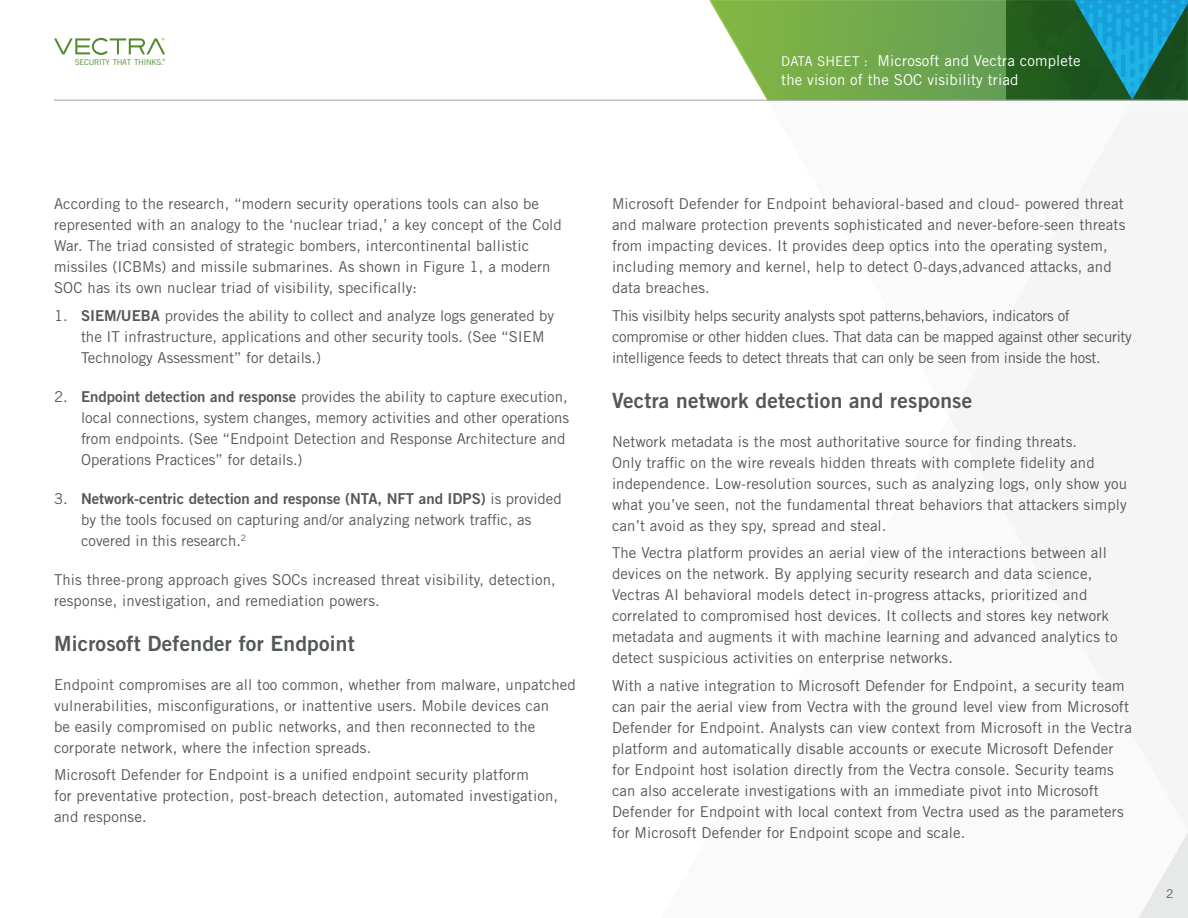
<style>
.page{position:relative;width:1188px;height:918px;background:#fff}
.page>*{position:absolute;margin:0;border:0;box-sizing:border-box;transform-origin:0 0}
.subhead{font:21px "Trade Gothic LT Std Bd 2";letter-spacing:.01em;color:#54585a}
.bodycopy{font:15px/21px "Trade Gothic LT Std";letter-spacing:.01em;color:#54585a}
.Body_bullets{font:15px/21px "Trade Gothic LT Std";color:#54585a}
.bodycopy-2{font:15px/21px "Trade Gothic LT Std";letter-spacing:-.02em;color:#54585a}
.t1{font:15px/19.5px "Trade Gothic LT Std";letter-spacing:.01em;color:#fff}
.t2{font:12px "Trade Gothic LT Std";color:#54585a}
.t3{font:7.95px "Trade Gothic LT Std";letter-spacing:-.04em;color:#548a2e}
.t4{font:3.3px "Trade Gothic LT Std";color:#548a2e}
.s1{font-size:13.5px}
.s2{font-family:"Trade Gothic LT Std Bd 2"}
</style>
<div class="page">
<svg style="left:711px;top:0;width:295px;height:100px;background:#7fb15d"></svg>
<svg style="left:1006px;top:0;width:182px;height:100px;background:#1d705b"></svg>
<svg style="left:1138px;top:833px;width:50px;height:85px"></svg>
<svg style="left:54px;top:38px;width:111px;height:17px"></svg>
<hr style="left:54px;top:100px;width:1129px;height:1px;background:#9ea2a2">
<p class="t3" style="left:75px;top:57px;width:90px">SECURITY THAT THINKS.</p>
<p class="t4" style="left:163px;top:58px;width:4px">®</p>
<p class="t1" style="left:781px;top:50px;width:301px"><span class="s1">DATA SHEET :</span> Microsoft and Vectra complete the vision of the SOC visibility triad</p>
<p class="bodycopy" style="left:54px;top:193px;width:509px">According to the research, “modern security operations tools can also be represented with an analogy to the ‘nuclear triad,’ a key concept of the Cold War. The triad consisted of strategic bombers, intercontinental ballistic missiles (ICBMs) and missile submarines. As shown in Figure 1, a modern SOC has its own nuclear triad of visibility, specifically:</p>
<p class="Body_bullets" style="left:81px;top:305px;width:475px;text-indent:-27px">1. <span class="s2">SIEM/UEBA</span> provides the ability to collect and analyze logs generated by the IT infrastructure, applications and other security tools. (See “SIEM<br>Technology Assessment” for details.)</p>
<p class="Body_bullets" style="left:81px;top:386px;width:490px;text-indent:-27px">2. <span class="s2">Endpoint detection and response</span> provides the ability to capture execution, local connections, system changes, memory activities and other operations from endpoints. (See “Endpoint Detection and Response Architecture and Operations Practices” for details.)</p>
<p class="Body_bullets" style="left:81px;top:488px;width:482px;text-indent:-27px">3. <span class="s2">Network-centric detection and response (NTA, NFT and IDPS)</span> is provided by the tools focused on capturing and/or analyzing network traffic, as covered in this research.<sup>2</sup></p>
<p class="bodycopy" style="left:54px;top:569px;width:503px">This three-prong approach gives SOCs increased threat visibility, detection, response, investigation, and remediation powers.</p>
<p class="subhead" style="left:54px;top:630px;width:302px">Microsoft Defender for Endpoint</p>
<p class="bodycopy" style="left:54px;top:674px;width:523px">Endpoint compromises are all too common, whether from malware, unpatched vulnerabilities, misconfigurations, or inattentive users. Mobile devices can<br>be easily compromised on public networks, and then reconnected to the corporate network, where the infection spreads.</p>
<p class="bodycopy" style="left:54px;top:764px;width:506px">Microsoft Defender for Endpoint is a unified endpoint security platform<br>for preventative protection, post-breach detection, automated investigation, and response.</p>
<p class="bodycopy" style="left:612px;top:193px;width:515px">Microsoft Defender for Endpoint behavioral-based and cloud- powered threat and malware protection prevents sophisticated and never-before-seen threats from impacting devices. It provides deep optics into the operating system, including memory and kernel, help to detect 0-days,advanced attacks, and data breaches.</p>
<p class="bodycopy-2" style="left:612px;top:305px;width:521px">This visilbity helps security analysts spot patterns,behaviors, indicators of compromise or other hidden clues. That data can be mapped against other security intelligence feeds to detect threats that can only be seen from inside the host.</p>
<p class="subhead" style="left:612px;top:387px;width:362px">Vectra network detection and response</p>
<p class="bodycopy" style="left:612px;top:431px;width:517px">Network metadata is the most authoritative source for finding threats.<br>Only traffic on the wire reveals hidden threats with complete fidelity and independence. Low-resolution sources, such as analyzing logs, only show you what you’ve seen, not the fundamental threat behaviors that attackers simply can’t avoid as they spy, spread and steal.</p>
<p class="bodycopy" style="left:612px;top:542px;width:507px">The Vectra platform provides an aerial view of the interactions between all devices on the network. By applying security research and data science, Vectras AI behavioral models detect in-progress attacks, prioritized and correlated to compromised host devices. It collects and stores key network metadata and augments it with machine learning and advanced analytics to detect suspicious activities on enterprise networks.</p>
<p class="bodycopy" style="left:612px;top:675px;width:521px">With a native integration to Microsoft Defender for Endpoint, a security team can pair the aerial view from Vectra with the ground level view from Microsoft Defender for Endpoint. Analysts can view context from Microsoft in the Vectra platform and automatically disable accounts or execute Microsoft Defender for Endpoint host isolation directly from the Vectra console. Security teams can also accelerate investigations with an immediate pivot into Microsoft Defender for Endpoint with local context from Vectra used as the parameters for Microsoft Defender for Endpoint scope and scale.</p>
<p class="t2" style="left:1166px;top:886px;width:9px">2</p>
</div>
